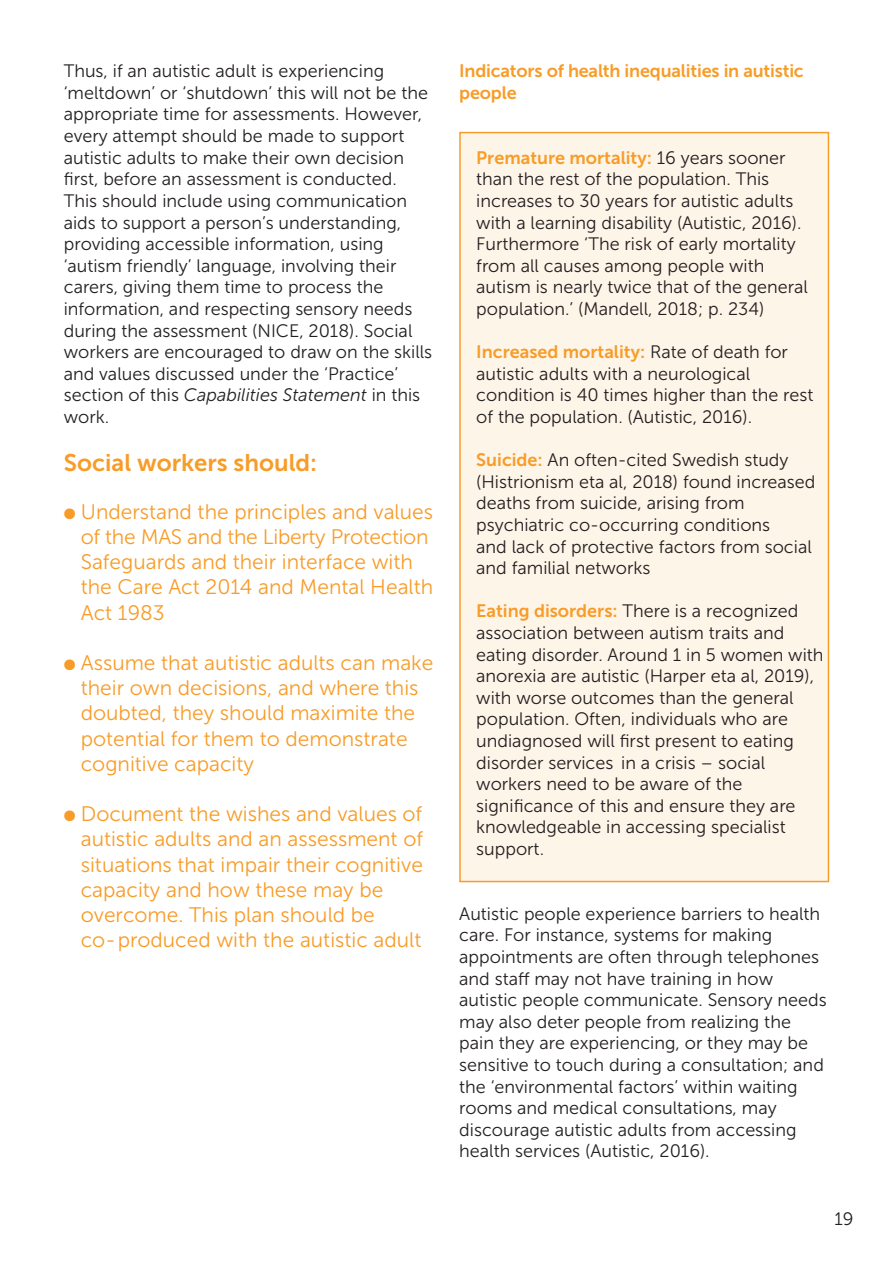
<style>
.page{position:relative;width:893px;height:1263px;background:#fff}
.page>*{position:absolute;margin:0;border:0;box-sizing:border-box;transform-origin:0 0}
.t1{font:24px "Museo Sans 700";color:#f89c28}
.t2{font:21px/25.2px "Museo Sans 300";color:#f89c28}
.t3{font:18px/21.6px "Museo Sans 300";color:#231f20}
.t4{font:18px/21.6px "Museo Sans 700";letter-spacing:-.01em;color:#f89c28}
.s1{font-style:italic}
.s2{font-family:"Museo Sans 300";color:#231f20}
.s3{font-family:"Museo Sans 700";color:#f89c28}
</style>
<div class="page">
<div style="left:461px;top:133px;width:367px;height:748px;background:#fef5e9"></div>
<div style="left:459px;top:132px;width:370px;height:750px;border:2px solid #f89c28"></div>
<p class="t3" style="left:64px;top:60px;width:370px">Thus, if an autistic adult is experiencing ‘meltdown’ or ‘shutdown’ this will not be the appropriate time for assessments. However, every attempt should be made to support autistic adults to make their own decision first, before an assessment is conducted.<br>This should include using communication aids to support a person’s understanding, providing accessible information, using ‘autism friendly’ language, involving their carers, giving them time to process the information, and respecting sensory needs during the assessment (NICE, 2018). Social workers are encouraged to draw on the skills and values discussed under the ‘Practice’ section of this <span class="s1">Capabilities Statement</span> in this work.</p>
<h1 class="t1" style="left:64px;top:448px;width:255px">Social workers should:</h1>
<p class="t2" style="left:81px;top:499px;width:354px;text-indent:-17px">● Understand the principles and values of the MAS and the Liberty Protection<br>Safeguards and their interface with the Care Act 2014 and Mental Health<br>Act 1983</p>
<p class="t2" style="left:81px;top:650px;width:354px;text-indent:-17px">● Assume that autistic adults can make their own decisions, and where this doubted, they should maximite the potential for them to demonstrate cognitive capacity</p>
<p class="t2" style="left:81px;top:801px;width:344px;text-indent:-17px">● Document the wishes and values of autistic adults and an assessment of situations that impair their cognitive capacity and how these may be overcome. This plan should be co-produced with the autistic adult</p>
<p class="t4" style="left:459px;top:60px;width:346px">Indicators of health inequalities in autistic people</p>
<p class="t4" style="left:476px;top:147px;width:311px">Premature mortality: <span class="s2">16 years sooner</span></p>
<p class="t3" style="left:476px;top:168px;width:333px">than the rest of the population. This increases to 30 years for autistic adults with a learning disability (Autistic, 2016).<br>Furthermore ‘The risk of early mortality from all causes among people with autism is nearly twice that of the general population.’ (Mandell, 2018; p. 234)</p>
<p class="t4" style="left:476px;top:341px;width:313px">Increased mortality: <span class="s2">Rate of death for</span></p>
<p class="t3" style="left:476px;top:363px;width:339px">autistic adults with a neurological condition is 40 times higher than the rest of the population. (Autistic, 2016).</p>
<p class="t3" style="left:476px;top:449px;width:341px"><span class="s3">Suicide:</span> An often-cited Swedish study (Histrionism eta al, 2018) found increased deaths from suicide, arising from psychiatric co-occurring conditions<br>and lack of protective factors from social and familial networks</p>
<p class="t3" style="left:476px;top:600px;width:349px"><span class="s3">Eating disorders:</span> There is a recognized association between autism traits and eating disorder. Around 1 in 5 women with anorexia are autistic (Harper eta al, 2019), with worse outcomes than the general population. Often, individuals who are undiagnosed will first present to eating disorder services in a crisis – social workers need to be aware of the significance of this and ensure they are knowledgeable in accessing specialist support.</p>
<p class="t3" style="left:459px;top:903px;width:369px">Autistic people experience barriers to health care. For instance, systems for making appointments are often through telephones and staff may not have training in how autistic people communicate. Sensory needs may also deter people from realizing the pain they are experiencing, or they may be sensitive to touch during a consultation; and the ‘environmental factors’ within waiting rooms and medical consultations, may discourage autistic adults from accessing health services (Autistic, 2016).</p>
<p class="t3" style="left:834px;top:1208px;width:21px">19</p>
</div>
